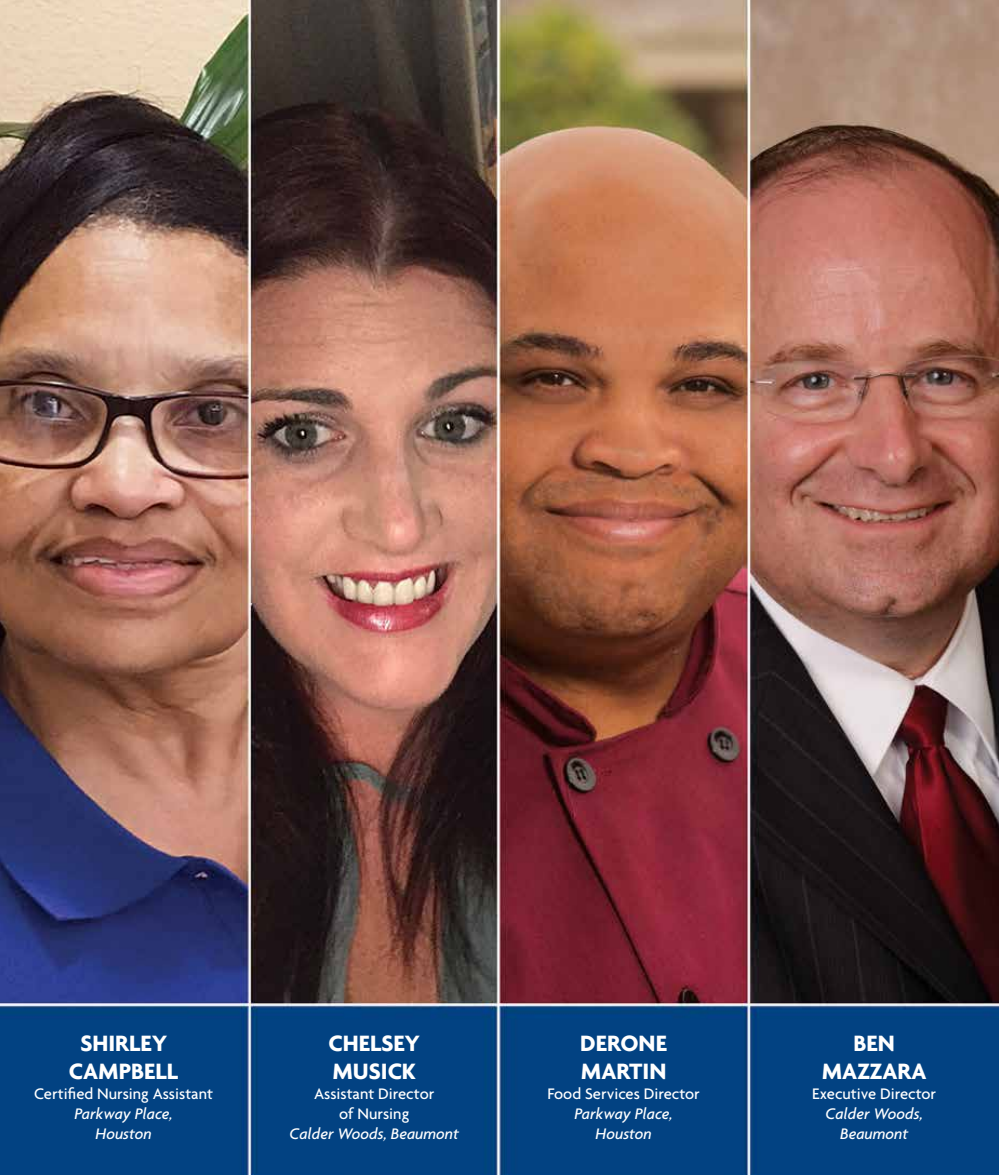
<style>
.page{position:relative;width:999px;height:1175px;background:#fff}
.page>*{position:absolute;margin:0;border:0;box-sizing:border-box;transform-origin:0 0}
.t1{font:700 24px/28.8px "Agenda";color:#fff;text-align:center}
.t2{font:500 16.5px/19.8px "Agenda";color:#fff;text-align:center}
.t3{font:italic 500 16.5px/19.8px "Agenda";color:#fff;text-align:center}
</style>
<div class="page">
<img style="left:0;top:0;width:999px;height:1174px">
<h1 class="t1" style="left:69px;top:1027px;width:111px">SHIRLEY<br>CAMPBELL</h1>
<p class="t2" style="left:34px;top:1083px;width:180px">Certified Nursing Assistant</p>
<p class="t3" style="left:75px;top:1103px;width:100px">Parkway Place,<br>Houston</p>
<h1 class="t1" style="left:329px;top:1027px;width:93px;text-align:left">CHELSEY<br>MUSICK</h1>
<p class="t2" style="left:314px;top:1083px;width:122px">Assistant Director of Nursing</p>
<p class="t3" style="left:290px;top:1123px;width:171px">Calder Woods, Beaumont</p>
<h1 class="t1" style="left:580px;top:1027px;width:88px;text-align:left">DERONE<br>MARTIN</h1>
<p class="t2" style="left:548px;top:1083px;width:154px">Food Services Director</p>
<p class="t3" style="left:575px;top:1103px;width:100px">Parkway Place,<br>Houston</p>
<h1 class="t1" style="left:822px;top:1027px;width:106px">BEN<br>MAZZARA</h1>
<p class="t2" style="left:812px;top:1083px;width:126px">Executive Director</p>
<p class="t3" style="left:826px;top:1103px;width:99px">Calder Woods,<br>Beaumont</p>
</div>
